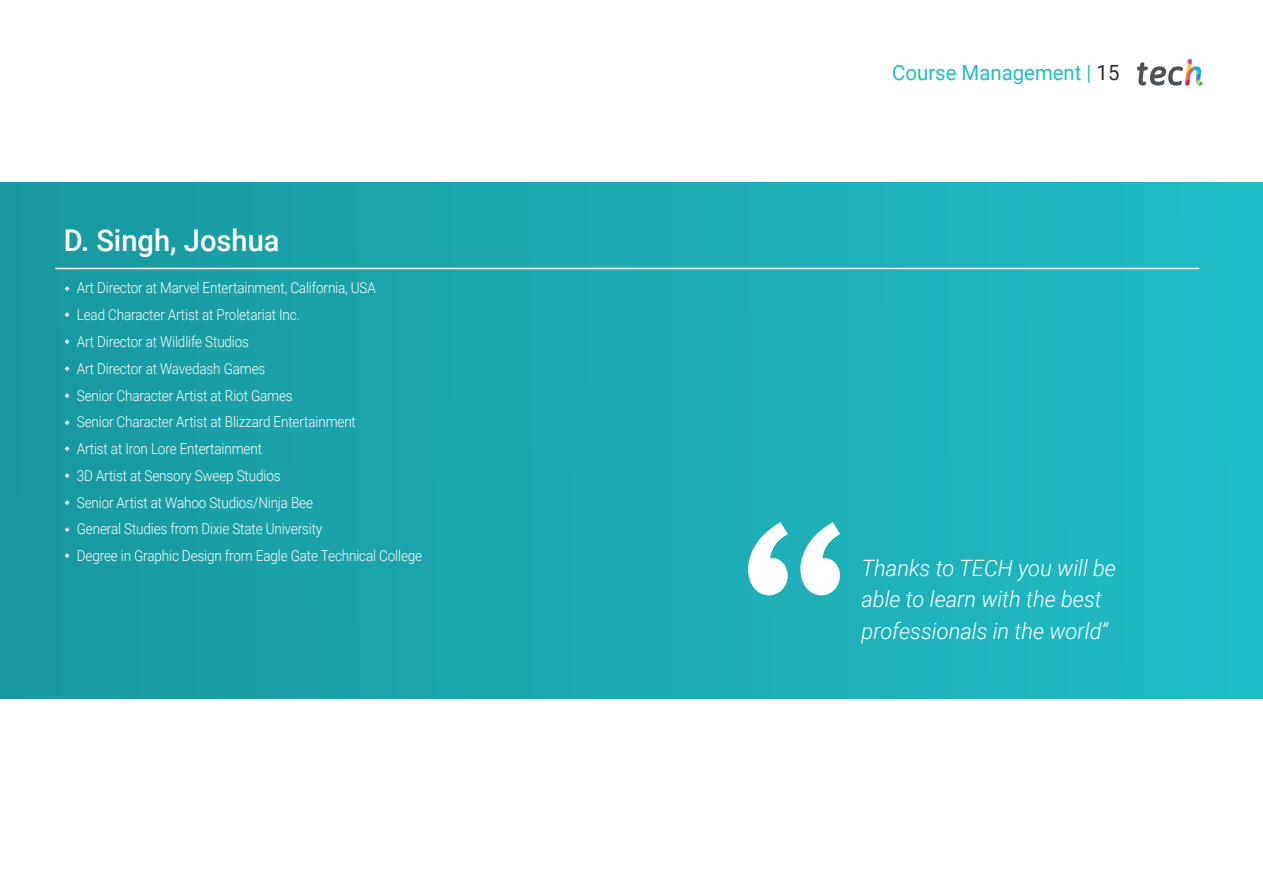
<style>
.page{position:relative;width:1263px;height:893px;background:#fff}
.page>*{position:absolute;margin:0;border:0;box-sizing:border-box;transform-origin:0 0}
.t1{font:500 30px "Roboto";color:#fff}
.t2{font:italic 300 22.5px/31.8px "Roboto";color:#fff}
.t3{font:21px "Roboto";color:#20bec6}
.t4{font:300 15px/26.7px "Roboto";letter-spacing:-.01em;color:#fff;scale:.9 1}
.s1{color:#312e20}
</style>
<div class="page">
<div style="left:0;top:182px;width:1263px;height:516px;background:linear-gradient(to right,#18989f,#21bdc6)"></div>
<svg style="left:1137px;top:59px;width:65px;height:27px"></svg>
<svg style="left:748px;top:522px;width:92px;height:73px"></svg>
<hr style="left:55px;top:268px;width:1144px;height:1px;background:#fff">
<svg style="left:65px;top:286px;width:4px;height:5px"></svg>
<svg style="left:65px;top:313px;width:4px;height:5px"></svg>
<svg style="left:65px;top:339px;width:4px;height:5px"></svg>
<svg style="left:65px;top:366px;width:4px;height:5px"></svg>
<svg style="left:65px;top:393px;width:4px;height:5px"></svg>
<svg style="left:65px;top:420px;width:4px;height:5px"></svg>
<svg style="left:65px;top:446px;width:4px;height:5px"></svg>
<svg style="left:65px;top:473px;width:4px;height:5px"></svg>
<svg style="left:65px;top:500px;width:4px;height:5px"></svg>
<svg style="left:65px;top:527px;width:4px;height:5px"></svg>
<svg style="left:65px;top:553px;width:4px;height:5px"></svg>
<h1 class="t1" style="left:64px;top:220px;width:217px">D. Singh, Joshua</h1>
<p class="t4" style="left:77px;top:274px;width:385px">Art Director at Marvel Entertainment, California, USA<br>Lead Character Artist at Proletariat Inc.<br>Art Director at Wildlife Studios<br>Art Director at Wavedash Games<br>Senior Character Artist at Riot Games<br>Senior Character Artist at Blizzard Entertainment<br>Artist at Iron Lore Entertainment<br>3D Artist at Sensory Sweep Studios<br>Senior Artist at Wahoo Studios/Ninja Bee<br>General Studies from Dixie State University<br>Degree in Graphic Design from Eagle Gate Technical College</p>
<h3 class="t3" style="left:892px;top:57px;width:229px">Course Management | <span class="s1">15</span></h3>
<h2 class="t2" style="left:861px;top:551px;width:256px">Thanks to TECH you will be able to learn with the best professionals in the world”</h2>
</div>
